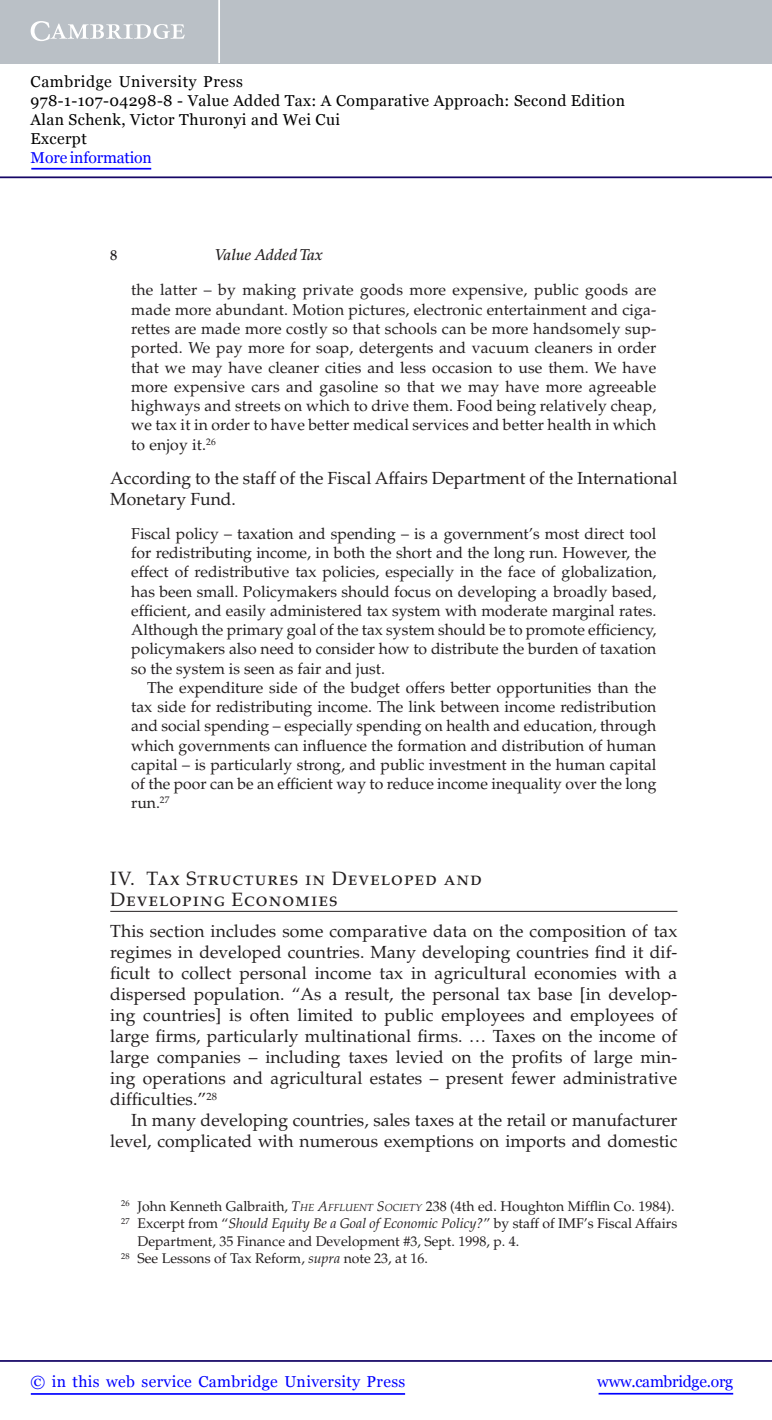
<style>
.page{position:relative;width:772px;height:1420px;background:#fff}
.page>*{position:absolute;margin:0;border:0;box-sizing:border-box;transform-origin:0 0}
.t1{font:19.25px/21px "Palatino LT Std";letter-spacing:.05em;color:#231f20}
.t2{font:17.5px/21px "Palatino LT Std";letter-spacing:.005em;color:#231f20}
.t3{font:15.75px/19.2px "Palatino LT Std";letter-spacing:.01em;color:#231f20;text-align:justify}
.t4{font:15.75px/18.9px "Georgia";letter-spacing:.025em;color:#000}
.t5{font:15.75px "Georgia";letter-spacing:.025em;color:#00f}
.t6{font:15.75px "Georgia";letter-spacing:-.015em;color:#00f}
.t7{font:15.75px "Georgia";letter-spacing:-.01em;color:#00f}
.t8{font:italic 500 15.75px "Palatino LT Std";color:#231f20}
.t9{font:500 14.35px "Palatino LT Std";color:#231f20}
.t10{font:14px "Palatino LT Std";color:#231f20}
.s1{font-style:italic}
.s2{font-style:italic;font-size:10.15px}
</style>
<div class="page">
<hr style="left:110px;top:910px;width:567px;height:1px;background:#231f20">
<hr style="left:598px;top:1392px;width:135px;height:2px;background:#00f">
<hr style="left:0;top:1359px;width:772px;height:2px;background:#150666">
<hr style="left:31px;top:1392px;width:374px;height:2px;background:#00f">
<div style="left:0;top:0;width:772px;height:63px;background:#bac0c6"></div>
<svg style="left:31px;top:21px;width:154px;height:20px"></svg>
<hr style="left:218px;top:0;width:2px;height:63px;background:#fff">
<hr style="left:0;top:176px;width:772px;height:2px;background:#150666">
<hr style="left:31px;top:168px;width:120px;height:1px;background:#00f">
<p class="t4" style="left:31px;top:73px;width:596px">Cambridge University Press<br>978-1-107-04298-8 - Value Added Tax: A Comparative Approach: Second Edition Alan Schenk, Victor Thuronyi and Wei Cui<br>Excerpt</p>
<p class="t7" style="left:31px;top:148px;width:123px">More information</p>
<p class="t9" style="left:110px;top:250px;width:9px">8</p>
<p class="t8" style="left:215px;top:248px;width:109px">Value Added Tax</p>
<p class="t3" style="left:131px;top:282px;width:527px">the latter – by making private goods more expensive, public goods are made more abundant. Motion pictures, electronic entertainment and ciga&shy;rettes are made more costly so that schools can be more handsomely sup&shy;ported. We pay more for soap, detergents and vacuum cleaners in order that we may have cleaner cities and less occasion to use them. We have more expensive cars and gasoline so that we may have more agreeable highways and streets on which to drive them. Food being relatively cheap, we tax it in order to have better medical services and better health in which to enjoy it. <sup>26</sup></p>
<p class="t2" style="left:110px;top:469px;width:569px">According to the staff of the Fiscal Affairs Department of the International<br>Monetary Fund.</p>
<p class="t3" style="left:131px;top:525px;width:527px">Fiscal policy – taxation and spending – is a government’s most direct tool for redistributing income, in both the short and the long run. However, the effect of redistributive tax policies, especially in the face of globalization, has been small. Policymakers should focus on developing a broadly based, efficient, and easily administered tax system with moderate marginal rates.<br>Although the primary goal of the tax system should be to promote efficiency, policymakers also need to consider how to distribute the burden of taxation so the system is seen as fair and just.</p>
<p class="t3" style="left:131px;top:679px;width:527px;text-indent:16px">The expenditure side of the budget offers better opportunities than the tax side for redistributing income. The link between income redistribution and social spending – especially spending on health and education, through which governments can influence the formation and distribution of human capital – is particularly strong, and public investment in the human capital of the poor can be an efficient way to reduce income inequality over the long run. <sup>27</sup></p>
<p class="t1" style="left:110px;top:869px;width:373px">IV. Tax Structures in Developed and<br>Developing Economies</p>
<p class="t2" style="left:110px;top:922px;width:569px;text-align:justify">This section includes some comparative data on the composition of tax regimes in developed countries. Many developing countries find it dif&shy;ficult to collect personal income tax in agricultural economies with a dispersed population. “As a result, the personal tax base [in develop&shy;ing countries] is often limited to public employees and employees of large firms, particularly multinational firms. … Taxes on the income of large companies – including taxes levied on the profits of large min&shy;ing operations and agricultural estates – present fewer administrative difficulties.” <sup>28</sup></p>
<p class="t2" style="left:110px;top:1111px;width:569px;text-align:right">In many developing countries, sales taxes at the retail or manufacturer level, complicated with numerous exemptions on imports and domestic</p>
<p class="t10" style="left:121px;top:1200px;width:555px"><sup>26</sup> John Kenneth Galbraith , <span class="s1">T</span><span class="s2">HE</span> <span class="s1">A</span><span class="s2">FFLUENT</span> <span class="s1">S</span><span class="s2">OCIETY</span> 238 (4th ed. Houghton Mifflin Co. 1984 ) .</p>
<p class="t10" style="left:121px;top:1218px;width:558px"><sup>27</sup> Excerpt from “ <span class="s1">Should Equity Be a Goal of Economic Policy?</span> ” by staff of IMF’s Fiscal Affairs</p>
<p class="t10" style="left:138px;top:1235px;width:383px">Department, 35 Finance and Development #3, Sept. 1998, p. 4.</p>
<p class="t10" style="left:121px;top:1253px;width:308px"><sup>28</sup> See Lessons of Tax Reform, <span class="s1">supra</span> note 23, at 16.</p>
<p class="t5" style="left:31px;top:1371px;width:376px">© in this web service Cambridge University Press</p>
<p class="t6" style="left:597px;top:1371px;width:137px">www.cambridge.org</p>
</div>
